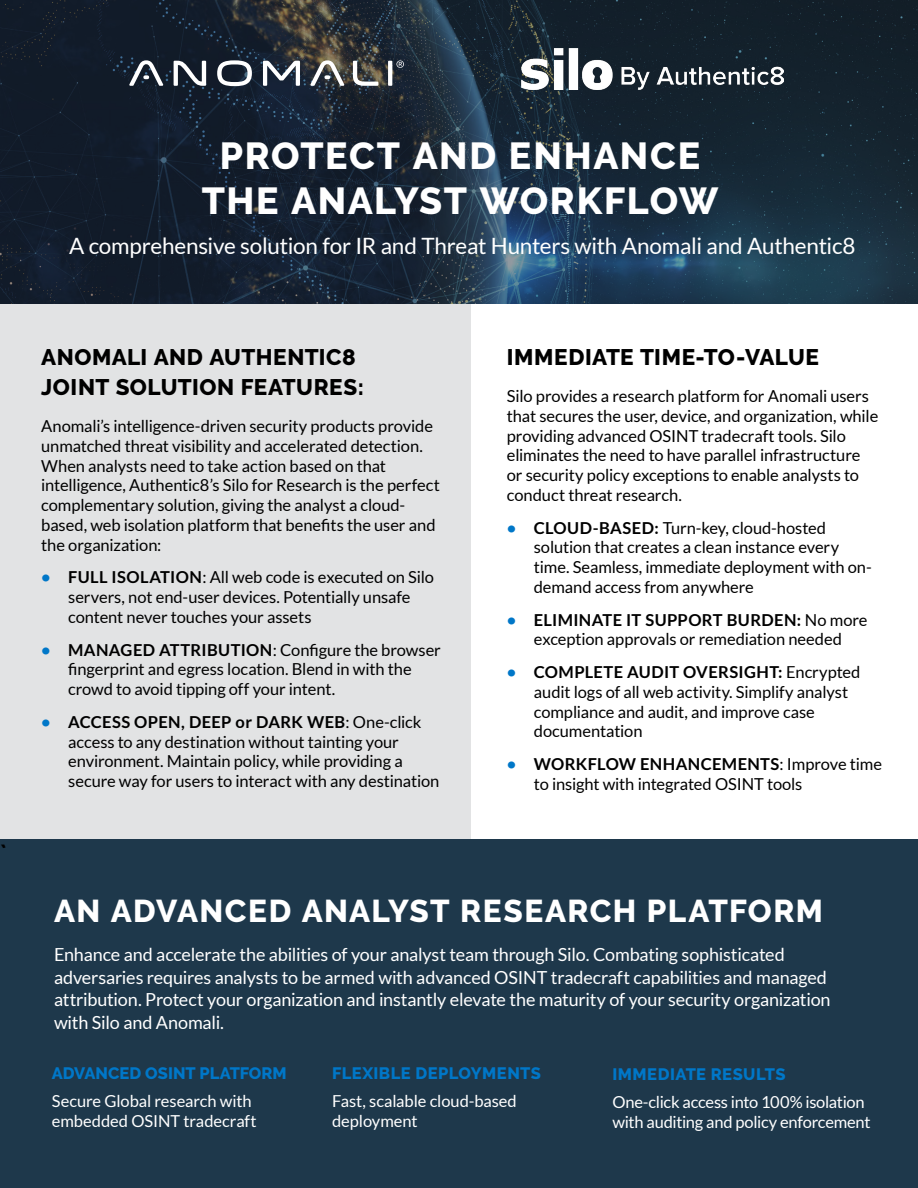
<style>
.page{position:relative;width:918px;height:1188px;background:#fff}
.page>*{position:absolute;margin:0;border:0;box-sizing:border-box;transform-origin:0 0}
.t1{font:800 37.5px/45px "Raleway";letter-spacing:.04em;color:#fff;text-align:center}
.t2{font:800 31.5px "Raleway";letter-spacing:.04em;color:#fff}
.t3{font:22.5px "Lato";letter-spacing:-.01em;color:#fff}
.t4{font:800 22.5px/30px "Raleway";letter-spacing:.02em;color:#000}
.t5{font:18px/22.5px "Lato";letter-spacing:-.01em;color:#fff}
.t6{font:16.5px/19.8px "Lato";letter-spacing:-.005em;color:#000}
.t7{font:16.5px/19.8px "Lato";letter-spacing:-.01em;color:#fff}
.t8{font:800 16.5px "Raleway";letter-spacing:.015em;color:#0077c8}
.t9{font:800 16.5px "Raleway";letter-spacing:-.005em;color:#0077c8}
.s1{font-weight:700;color:#0077c8}
.s2{font-weight:700}
</style>
<div class="page">
<div style="left:0;top:303px;width:471px;height:541px;background:#e2e3e4"></div>
<div style="left:0;top:840px;width:918px;height:348px;background:#1e384b"></div>
<svg style="left:0;top:0;width:918px;height:304px;background:#182837"></svg>
<svg style="left:129px;top:60px;width:275px;height:26px"></svg>
<img style="left:522px;top:48px;width:261px;height:41px">
<h1 class="t1" style="left:202px;top:134px;width:518px">PROTECT AND ENHANCE<br>THE ANALYST WORKFLOW</h1>
<h3 class="t3" style="left:69px;top:233px;width:788px">A comprehensive solution for IR and Threat Hunters with Anomali and Authentic8</h3>
<h3 class="t4" style="left:0;top:838px;width:8px">`</h3>
<h3 class="t4" style="left:41px;top:343px;width:324px">ANOMALI AND AUTHENTIC8<br>JOINT SOLUTION FEATURES:</h3>
<p class="t6" style="left:41px;top:416px;width:400px">Anomali’s intelligence-driven security products provide unmatched threat visibility and accelerated detection.<br>When analysts need to take action based on that intelligence, Authentic8’s Silo for Research is the perfect complementary solution, giving the analyst a cloud&shy;based, web isolation platform that benefits the user and the organization:</p>
<p class="t6" style="left:68px;top:567px;width:367px;text-indent:-27px"><span class="s1">•</span> <span class="s2">FULL ISOLATION</span>: All web code is executed on Silo servers, not end-user devices. Potentially unsafe content never touches your assets</p>
<p class="t6" style="left:68px;top:640px;width:374px;text-indent:-27px"><span class="s1">•</span> <span class="s2">MANAGED ATTRIBUTION</span>: Configure the browser fingerprint and egress location. Blend in with the crowd to avoid tipping off your intent.</p>
<p class="t6" style="left:68px;top:712px;width:373px;text-indent:-27px"><span class="s1">•</span> <span class="s2">ACCESS OPEN, DEEP or DARK WEB</span>: One-click access to any destination without tainting your environment. Maintain policy, while providing a secure way for users to interact with any destination</p>
<h3 class="t4" style="left:507px;top:343px;width:314px">IMMEDIATE TIME-TO-VALUE</h3>
<p class="t6" style="left:507px;top:386px;width:373px">Silo provides a research platform for Anomali users that secures the user, device, and organization, while providing advanced OSINT tradecraft tools. Silo eliminates the need to have parallel infrastructure or security policy exceptions to enable analysts to conduct threat research.</p>
<p class="t6" style="left:534px;top:518px;width:339px;text-indent:-27px"><span class="s1">•</span> <span class="s2">CLOUD-BASED:</span> Turn-key, cloud-hosted solution that creates a clean instance every time. Seamless, immediate deployment with on&shy;demand access from anywhere</p>
<p class="t6" style="left:507px;top:610px;width:362px;text-align:center"><span class="s1">•</span> <span class="s2">ELIMINATE IT SUPPORT BURDEN:</span> No more exception approvals or remediation needed</p>
<p class="t6" style="left:534px;top:662px;width:328px;text-indent:-27px"><span class="s1">•</span> <span class="s2">COMPLETE AUDIT OVERSIGHT:</span> Encrypted audit logs of all web activity. Simplify analyst compliance and audit, and improve case documentation</p>
<p class="t6" style="left:534px;top:754px;width:350px;text-indent:-27px"><span class="s1">•</span> <span class="s2">WORKFLOW ENHANCEMENTS</span>: Improve time to insight with integrated OSINT tools</p>
<h2 class="t2" style="left:54px;top:893px;width:771px">AN ADVANCED ANALYST RESEARCH PLATFORM</h2>
<p class="t5" style="left:54px;top:943px;width:778px">Enhance and accelerate the abilities of your analyst team through Silo. Combating sophisticated adversaries requires analysts to be armed with advanced OSINT tradecraft capabilities and managed attribution. Protect your organization and instantly elevate the maturity of your security organization with Silo and Anomali.</p>
<p class="t9" style="left:52px;top:1063px;width:236px">ADVANCED OSINT PLATFORM</p>
<p class="t7" style="left:52px;top:1091px;width:206px">Secure Global research with embedded OSINT tradecraft</p>
<p class="t8" style="left:332px;top:1063px;width:210px">FLEXIBLE DEPLOYMENTS</p>
<p class="t7" style="left:332px;top:1091px;width:186px">Fast, scalable cloud-based deployment</p>
<p class="t8" style="left:612px;top:1065px;width:175px">IMMEDIATE RESULTS</p>
<p class="t7" style="left:612px;top:1092px;width:260px">One-click access into 100% isolation with auditing and policy enforcement</p>
</div>
